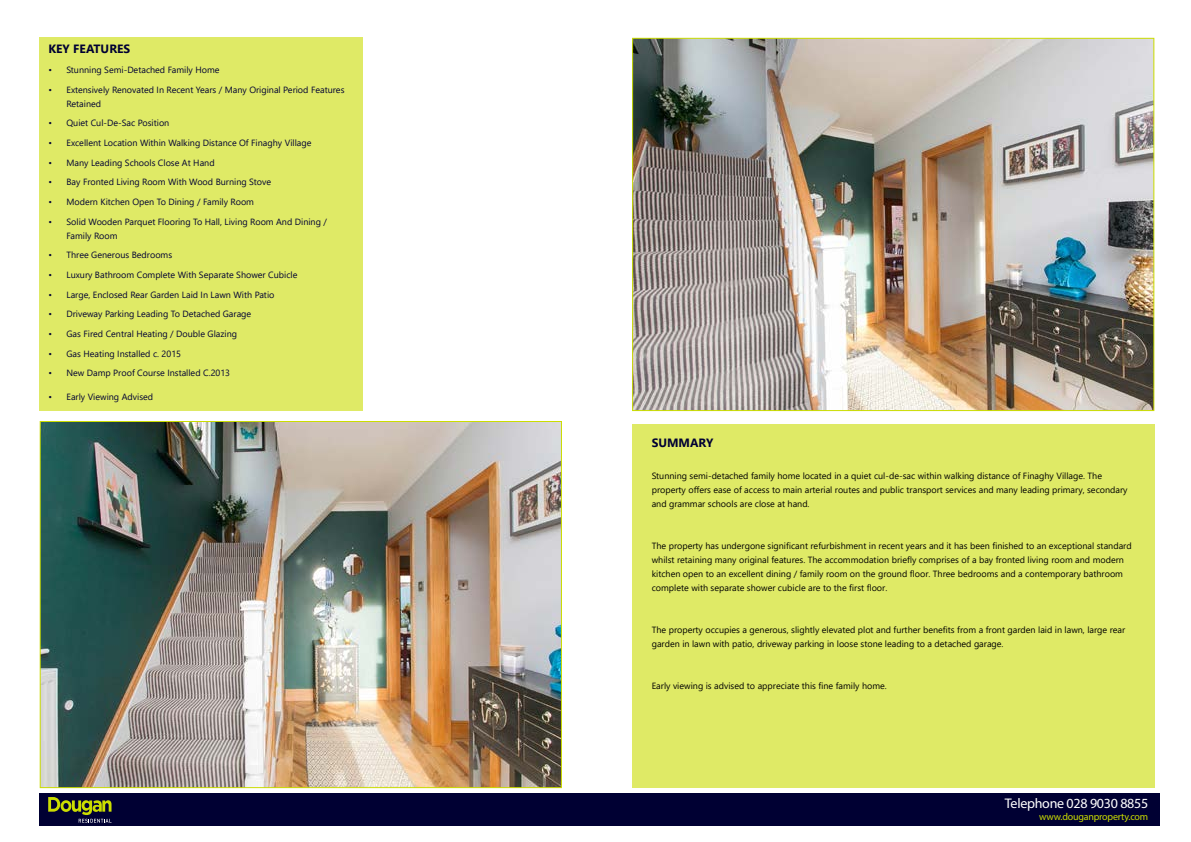
<style>
.page{position:relative;width:1191px;height:842px;background:#fff}
.page>*{position:absolute;margin:0;border:0;box-sizing:border-box;transform-origin:0 0}
.t1{font:14px "Myriad Pro";letter-spacing:-.02em;color:#fff}
.t2{font:700 12px "Segoe UI";color:#003}
.t3{font:10px "Myriad Pro";letter-spacing:-.02em;color:#cbdd00}
.t4{font:9px/14px "Segoe UI";color:#000}
.t5{font:9px/14px "Segoe UI";color:#003}
</style>
<div class="page">
<img style="left:42px;top:423px;width:518px;height:363px">
<img style="left:634px;top:40px;width:518px;height:369px">
<div style="left:40px;top:794px;width:1119px;height:32px;background:#003"></div>
<svg style="left:48px;top:797px;width:63px;height:26px"></svg>
<div style="left:40px;top:38px;width:323px;height:373px;background:#dfea66"></div>
<div style="left:632px;top:424px;width:522px;height:364px;background:#dfea66"></div>
<h2 class="t2" style="left:48px;top:38px;width:83px">KEY FEATURES</h2>
<p class="t5" style="left:48px;top:62px;width:172px">• Stunning Semi-Detached Family Home</p>
<p class="t5" style="left:66px;top:82px;width:279px;text-indent:-18px">• Extensively Renovated In Recent Years / Many Original Period Features<br>Retained</p>
<p class="t5" style="left:48px;top:115px;width:122px">• Quiet Cul-De-Sac Position</p>
<p class="t5" style="left:48px;top:135px;width:264px">• Excellent Location Within Walking Distance Of Finaghy Village</p>
<p class="t5" style="left:48px;top:155px;width:168px">• Many Leading Schools Close At Hand</p>
<p class="t5" style="left:48px;top:174px;width:224px">• Bay Fronted Living Room With Wood Burning Stove</p>
<p class="t5" style="left:48px;top:194px;width:207px">• Modern Kitchen Open To Dining / Family Room</p>
<p class="t5" style="left:66px;top:214px;width:262px;text-indent:-18px">• Solid Wooden Parquet Flooring To Hall, Living Room And Dining /<br>Family Room</p>
<p class="t5" style="left:48px;top:247px;width:125px">• Three Generous Bedrooms</p>
<p class="t5" style="left:48px;top:267px;width:250px">• Luxury Bathroom Complete With Separate Shower Cubicle</p>
<p class="t5" style="left:48px;top:287px;width:227px">• Large, Enclosed Rear Garden Laid In Lawn With Patio</p>
<p class="t5" style="left:48px;top:306px;width:204px">• Driveway Parking Leading To Detached Garage</p>
<p class="t5" style="left:48px;top:326px;width:190px">• Gas Fired Central Heating / Double Glazing</p>
<p class="t5" style="left:48px;top:346px;width:134px">• Gas Heating Installed c. 2015</p>
<p class="t5" style="left:48px;top:365px;width:183px">• New Damp Proof Course Installed C.2013</p>
<p class="t5" style="left:48px;top:389px;width:106px">• Early Viewing Advised</p>
<h2 class="t2" style="left:651px;top:431px;width:63px">SUMMARY</h2>
<p class="t4" style="left:651px;top:468px;width:477px">Stunning semi-detached family home located in a quiet cul-de-sac within walking distance of Finaghy Village. The property offers ease of access to main arterial routes and public transport services and many leading primary, secondary and grammar schools are close at hand.</p>
<p class="t4" style="left:651px;top:538px;width:481px">The property has undergone significant refurbishment in recent years and it has been finished to an exceptional standard whilst retaining many original features. The accommodation briefly comprises of a bay fronted living room and modern kitchen open to an excellent dining / family room on the ground floor. Three bedrooms and a contemporary bathroom complete with separate shower cubicle are to the first floor.</p>
<p class="t4" style="left:651px;top:622px;width:475px">The property occupies a generous, slightly elevated plot and further benefits from a front garden laid in lawn, large rear garden in lawn with patio, driveway parking in loose stone leading to a detached garage.</p>
<p class="t4" style="left:651px;top:678px;width:237px">Early viewing is advised to appreciate this fine family home.</p>
<h1 class="t1" style="left:1005px;top:795px;width:145px">Telephone 028 9030 8855</h1>
<p class="t3" style="left:1039px;top:811px;width:110px">www.douganproperty.com</p>
</div>
